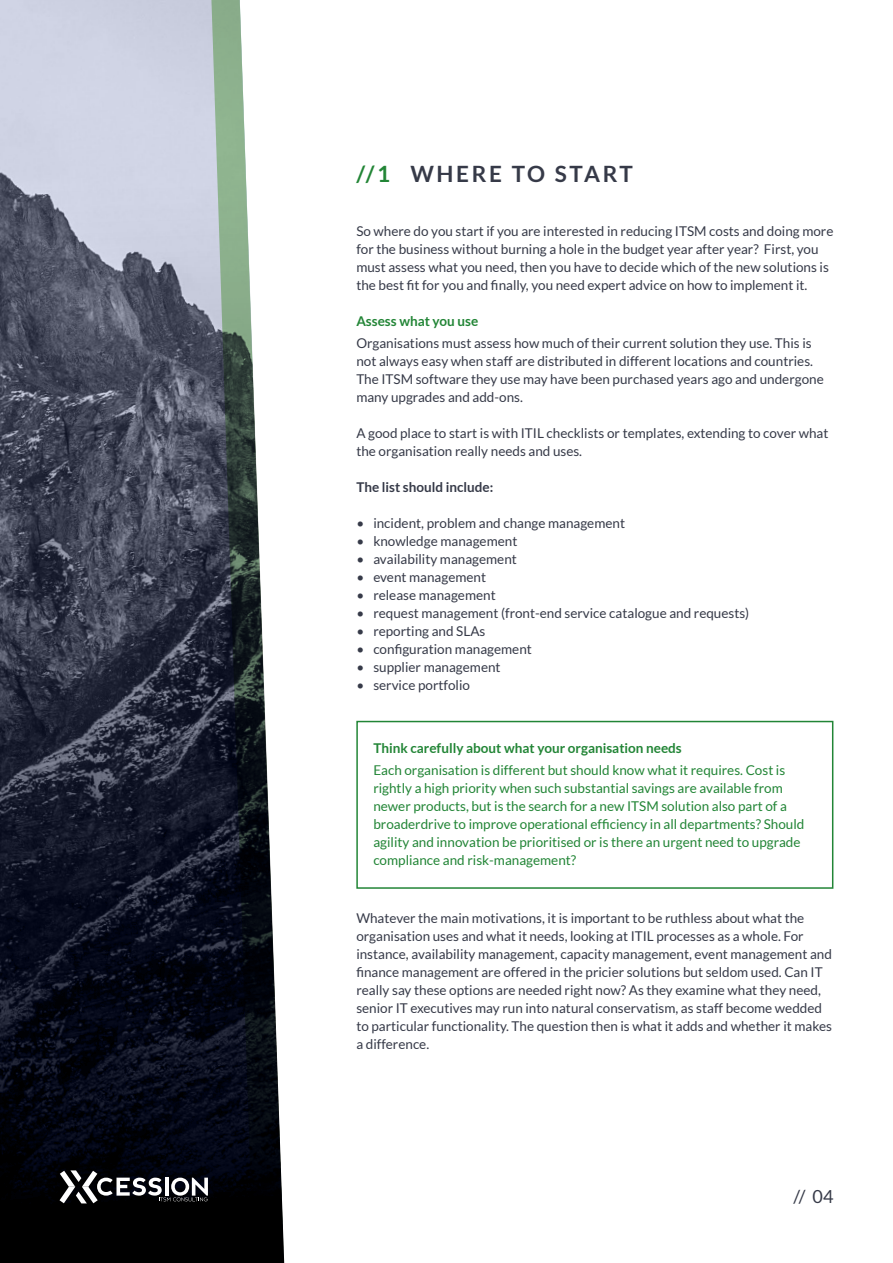
<style>
.page{position:relative;width:893px;height:1263px;background:#fff}
.page>*{position:absolute;margin:0;border:0;box-sizing:border-box;transform-origin:0 0}
.t1{font:700 22.5px "Lato";letter-spacing:.12em;color:#363a48}
.t2{font:18px "Lato";color:#363a48}
.t3{font:13.5px/18px "Lato";color:#363a48}
.t4{font:13.5px/18px "Lato";color:#228536}
.t5{font:700 13.5px "Lato";color:#228536}
.t6{font:700 13.5px "Lato";color:#363a48}
.s1{color:#228536}
</style>
<div class="page">
<svg style="left:0;top:0;width:209px;height:1263px"></svg>
<svg style="left:209px;top:0;width:75px;height:1263px"></svg>
<div style="left:356px;top:721px;width:477px;height:168px;border:2px solid #228536"></div>
<svg style="left:60px;top:1170px;width:148px;height:33px"></svg>
<h1 class="t1" style="left:356px;top:161px;width:278px"><span class="s1">//1</span> WHERE TO START</h1>
<p class="t3" style="left:356px;top:222px;width:479px">So where do you start if you are interested in reducing ITSM costs and doing more for the business without burning a hole in the budget year after year? First, you must assess what you need, then you have to decide which of the new solutions is the best fit for you and finally, you need expert advice on how to implement it.</p>
<p class="t5" style="left:356px;top:313px;width:123px">Assess what you use</p>
<p class="t3" style="left:356px;top:334px;width:469px">Organisations must assess how much of their current solution they use. This is not always easy when staff are distributed in different locations and countries.<br>The ITSM software they use may have been purchased years ago and undergone many upgrades and add-ons.</p>
<p class="t3" style="left:356px;top:424px;width:474px">A good place to start is with ITIL checklists or templates, extending to cover what the organisation really needs and uses.</p>
<p class="t6" style="left:356px;top:479px;width:138px">The list should include:</p>
<p class="t3" style="left:356px;top:514px;width:270px">• incident, problem and change management</p>
<p class="t3" style="left:356px;top:532px;width:163px">• knowledge management</p>
<p class="t3" style="left:356px;top:550px;width:162px">• availability management</p>
<p class="t3" style="left:356px;top:568px;width:131px">• event management</p>
<p class="t3" style="left:356px;top:586px;width:141px">• release management</p>
<p class="t3" style="left:356px;top:604px;width:394px">• request management (front-end service catalogue and requests)</p>
<p class="t3" style="left:356px;top:622px;width:131px">• reporting and SLAs</p>
<p class="t3" style="left:356px;top:640px;width:177px">• configuration management</p>
<p class="t3" style="left:356px;top:658px;width:146px">• supplier management</p>
<p class="t3" style="left:356px;top:676px;width:115px">• service portfolio</p>
<p class="t5" style="left:373px;top:740px;width:310px">Think carefully about what your organisation needs</p>
<p class="t4" style="left:373px;top:761px;width:433px">Each organisation is different but should know what it requires. Cost is rightly a high priority when such substantial savings are available from newer products, but is the search for a new ITSM solution also part of a broaderdrive to improve operational efficiency in all departments? Should agility and innovation be prioritised or is there an urgent need to upgrade compliance and risk-management?</p>
<p class="t3" style="left:356px;top:909px;width:477px">Whatever the main motivations, it is important to be ruthless about what the organisation uses and what it needs, looking at ITIL processes as a whole. For instance, availability management, capacity management, event management and finance management are offered in the pricier solutions but seldom used. Can IT really say these options are needed right now? As they examine what they need, senior IT executives may run into natural conservatism, as staff become wedded to particular functionality. The question then is what it adds and whether it makes a difference.</p>
<h2 class="t2" style="left:793px;top:1186px;width:42px">// 04</h2>
</div>
